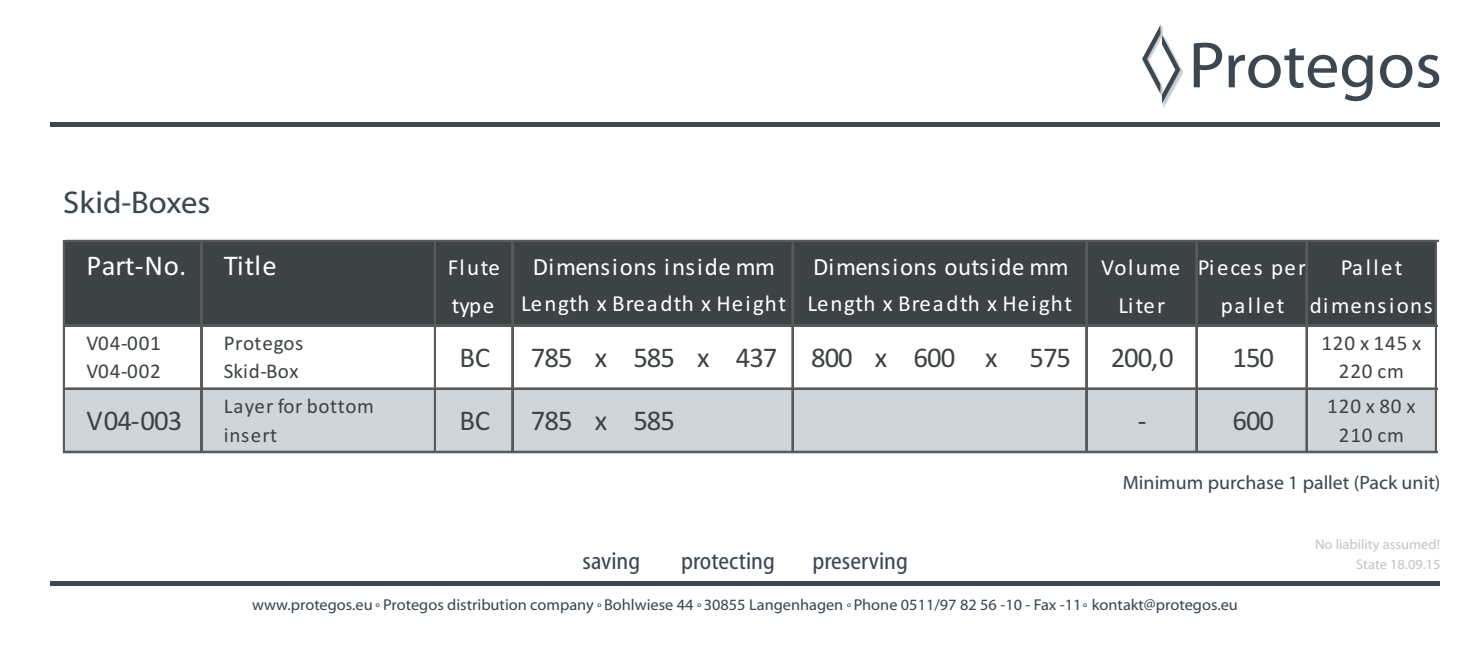
<style>
.page{position:relative;width:1474px;height:645px;background:#fff}
.page>*{position:absolute;margin:0;border:0;box-sizing:border-box;transform-origin:0 0}
.t1{font:65.62px "Myriad Web Pro";color:#3d4752}
.t2{font:31.5px "Myriad Web Pro";color:#3d4752}
.t3{font:28.7px "Calibri";letter-spacing:-.035em;color:#3d4245}
.t4{font:28.7px "Calibri";letter-spacing:.01em;color:#fff}
.t5{font:24.85px "Calibri";letter-spacing:.02em;color:#fff}
.t6{font:condensed 24.5px "Myriad Web Pro";color:#3d4752}
.t7{font:22.93px "Calibri";letter-spacing:.065em;color:#fff}
.t8{font:22.93px "Calibri";letter-spacing:.09em;color:#fff}
.t9{font:21.18px/28.7px "Calibri";letter-spacing:.045em;color:#3d4245}
.t10{font:21.18px/28.7px "Calibri";letter-spacing:.025em;color:#3d4245}
.t11{font:19.25px "Myriad Web Pro";color:#3d4752}
.t12{font:15.75px "Myriad Web Pro";color:#3d4752}
.t13{font:14px "Myriad Web Pro";color:#c2c4c7}
.t14{font:14px "Myriad Web Pro";color:#3d4752}
</style>
<div class="page">
<div style="left:50px;top:122px;width:1389px;height:5px;background:#3d4752"></div>
<div style="left:1141px;top:27px;width:41px;height:81px;background:#3d4752;opacity:.29"></div>
<svg style="left:1142px;top:25px;width:38px;height:79px"></svg>
<div style="left:50px;top:581px;width:1389px;height:5px;background:#3d4752"></div>
<div style="left:63px;top:240px;width:1374px;height:86px;background:#3d4245"></div>
<div style="left:63px;top:388px;width:1374px;height:65px;background:#cfd6db"></div>
<hr style="left:63px;top:240px;width:2px;height:213px;background:#595959">
<hr style="left:200px;top:242px;width:2px;height:211px;background:#595959">
<hr style="left:434px;top:242px;width:2px;height:211px;background:#595959">
<hr style="left:511px;top:242px;width:2px;height:211px;background:#595959">
<hr style="left:791px;top:242px;width:1px;height:211px;background:#595959">
<hr style="left:792px;top:242px;width:1px;height:211px;background:#595959">
<hr style="left:1085px;top:242px;width:2px;height:211px;background:#595959">
<hr style="left:1195px;top:242px;width:2px;height:211px;background:#595959">
<hr style="left:1305px;top:242px;width:2px;height:211px;background:#595959">
<hr style="left:1434px;top:242px;width:1px;height:211px;background:#595959">
<hr style="left:1435px;top:242px;width:2px;height:211px;background:#595959">
<hr style="left:65px;top:240px;width:1373px;height:2px;background:#595959">
<hr style="left:65px;top:324px;width:1372px;height:1px;background:#595959">
<hr style="left:65px;top:325px;width:1372px;height:1px;background:#595959">
<hr style="left:65px;top:388px;width:1372px;height:2px;background:#595959">
<hr style="left:65px;top:451px;width:1372px;height:2px;background:#595959">
<h2 class="t2" style="left:63px;top:189px;width:149px">Skid-Boxes</h2>
<h1 class="t1" style="left:1188px;top:37px;width:255px">Protegos</h1>
<h3 class="t4" style="left:86px;top:253px;width:101px">Part-No.</h3>
<h3 class="t4" style="left:224px;top:253px;width:54px">Title</h3>
<h3 class="t7" style="left:448px;top:258px;width:53px">Flute</h3>
<h3 class="t7" style="left:1101px;top:258px;width:207px">Volume Pieces per</h3>
<h3 class="t7" style="left:1340px;top:258px;width:63px">Pallet</h3>
<h3 class="t7" style="left:452px;top:296px;width:44px">type</h3>
<h3 class="t7" style="left:1118px;top:296px;width:48px">Liter</h3>
<h3 class="t8" style="left:1220px;top:296px;width:213px">pallet dimensions</h3>
<h3 class="t9" style="left:86px;top:330px;width:76px">V04-001<br>V04-002</h3>
<h3 class="t10" style="left:224px;top:330px;width:81px">Protegos<br>Skid-Box</h3>
<h3 class="t5" style="left:533px;top:256px;width:244px">Dimensions inside mm</h3>
<h3 class="t5" style="left:813px;top:256px;width:257px">Dimensions outside mm</h3>
<h3 class="t7" style="left:521px;top:294px;width:552px">Length x Breadth x Height Length x Breadth x Height</h3>
<h3 class="t9" style="left:1321px;top:330px;width:101px;text-align:center">120 x 145 x<br>220 cm</h3>
<h3 class="t3" style="left:459px;top:345px;width:32px">BC</h3>
<h3 class="t3" style="left:531px;top:345px;width:541px">785 x 585 x 437 800 x 600 x 575</h3>
<h3 class="t3" style="left:1110px;top:345px;width:64px">200,0</h3>
<h3 class="t3" style="left:1232px;top:345px;width:43px">150</h3>
<h3 class="t3" style="left:86px;top:408px;width:97px">V04-003</h3>
<h3 class="t9" style="left:224px;top:393px;width:152px">Layer for bottom insert</h3>
<h3 class="t3" style="left:459px;top:408px;width:32px">BC</h3>
<h3 class="t3" style="left:531px;top:408px;width:145px">785 x 585</h3>
<h3 class="t3" style="left:1137px;top:408px;width:10px">-</h3>
<h3 class="t3" style="left:1232px;top:408px;width:43px">600</h3>
<h3 class="t9" style="left:1327px;top:393px;width:90px;text-align:center">120x80x<br>210 cm</h3>
<p class="t11" style="left:1122px;top:474px;width:319px">Minimum purchase 1 pallet (Pack unit)</p>
<h3 class="t6" style="left:582px;top:549px;width:59px">saving</h3>
<h3 class="t6" style="left:681px;top:549px;width:95px">protecting</h3>
<h3 class="t6" style="left:812px;top:549px;width:97px">preserving</h3>
<p class="t12" style="left:252px;top:598px;width:987px">www.protegos.eu Protegos distribution company Bohlwiese 44 30855 Langenhagen Phone 0511/97 82 56 -10 - Fax -11 kontakt@protegos.eu</p>
<p class="t14" style="left:375px;top:602px;width:6px">°</p>
<p class="t14" style="left:597px;top:602px;width:6px">°</p>
<p class="t14" style="left:697px;top:602px;width:6px">°</p>
<p class="t14" style="left:847px;top:602px;width:6px">°</p>
<p class="t14" style="left:1082px;top:602px;width:6px">°</p>
<p class="t13" style="left:1314px;top:538px;width:126px">No liability assumed!</p>
<p class="t13" style="left:1355px;top:558px;width:86px">State 18.09.15</p>
</div>
